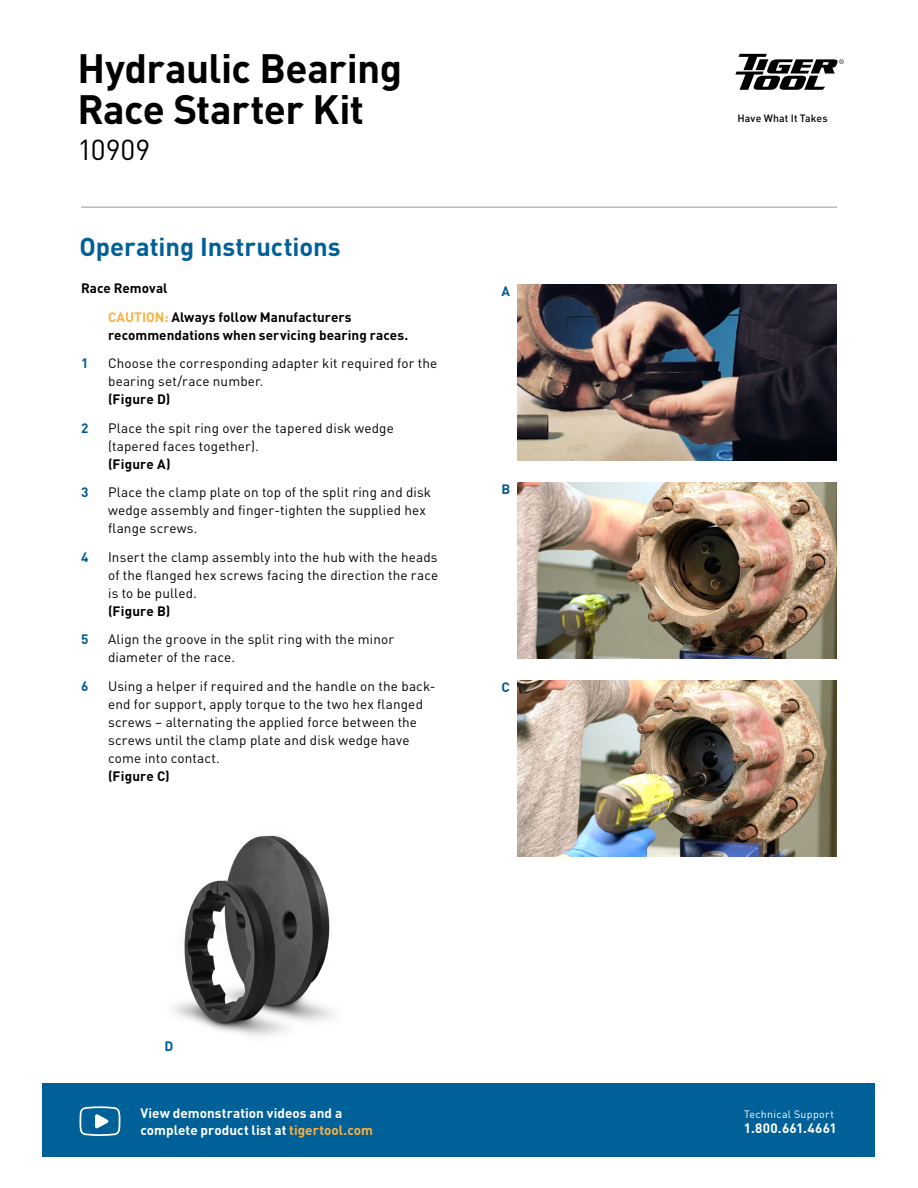
<style>
.page{position:relative;width:918px;height:1188px;background:#fff}
.page>*{position:absolute;margin:0;border:0;box-sizing:border-box;transform-origin:0 0}
.t1{font:700 40.5px/40.5px "DIN";letter-spacing:-.015em;color:#000}
.t2{font:28.5px "DIN";color:#000}
.t3{font:700 25.5px "DIN";color:#006098}
.t4{font:13.5px/18px "DIN";letter-spacing:.01em;color:#000}
.t5{font:700 13.5px/28.5px "DIN";letter-spacing:.005em;color:#000}
.t6{font:700 13.5px/16.5px "DIN";letter-spacing:.005em;color:#fff}
.t7{font:700 13.5px "DIN";color:#005b94}
.t8{font:10.65px "DIN";letter-spacing:.03em;color:#fff}
.t9{font:500 10.5px "DIN";letter-spacing:.01em;color:#000}
.s1{color:#fbb040}
</style>
<div class="page">
<hr style="left:81px;top:207px;width:756px;height:1px;background:#939598">
<div style="left:43px;top:1084px;width:832px;height:73px;background:#006098"></div>
<svg style="left:79px;top:1083px;width:42px;height:54px"></svg>
<svg style="left:735px;top:54px;width:109px;height:36px"></svg>
<img style="left:518px;top:284px;width:319px;height:176px">
<img style="left:518px;top:483px;width:319px;height:176px">
<img style="left:518px;top:681px;width:319px;height:176px">
<img style="left:173px;top:835px;width:161px;height:202px">
<h1 class="t1" style="left:78px;top:47px;width:326px">Hydraulic Bearing<br>Race Starter Kit</h1>
<h2 class="t2" style="left:78px;top:132px;width:74px">10909</h2>
<h3 class="t3" style="left:80px;top:230px;width:263px">Operating Instructions</h3>
<p class="t5" style="left:108px;top:274px;width:245px;text-indent:-27px">Race Removal<br><span class="s1">CAUTION:</span> Always follow Manufacturers</p>
<p class="t5" style="left:108px;top:320px;width:302px">recommendations when servicing bearing races.</p>
<p class="t7" style="left:81px;top:355px;width:9px">1</p>
<p class="t4" style="left:108px;top:354px;width:331px">Choose the corresponding adapter kit required for the bearing set/race number.</p>
<p class="t5" style="left:108px;top:385px;width:64px">(Figure D)</p>
<p class="t7" style="left:81px;top:419px;width:9px">2</p>
<p class="t4" style="left:108px;top:419px;width:287px">Place the spit ring over the tapered disk wedge (tapered faces together).</p>
<p class="t5" style="left:108px;top:449px;width:64px">(Figure A)</p>
<p class="t7" style="left:81px;top:484px;width:9px">3</p>
<p class="t4" style="left:108px;top:483px;width:325px">Place the clamp plate on top of the split ring and disk wedge assembly and finger-tighten the supplied hex flange screws.</p>
<p class="t7" style="left:81px;top:548px;width:9px">4</p>
<p class="t4" style="left:108px;top:548px;width:332px;text-align:justify">Insert the clamp assembly into the hub with the heads of the flanged hex screws facing the direction the race is to be pulled.</p>
<p class="t5" style="left:108px;top:596px;width:64px">(Figure B)</p>
<p class="t7" style="left:81px;top:631px;width:9px">5</p>
<p class="t4" style="left:108px;top:630px;width:288px">Align the groove in the split ring with the minor diameter of the race.</p>
<p class="t7" style="left:81px;top:677px;width:9px">6</p>
<p class="t4" style="left:108px;top:677px;width:329px">Using a helper if required and the handle on the back&shy;end for support, apply torque to the two hex flanged screws – alternating the applied force between the screws until the clamp plate and disk wedge have come into contact.</p>
<p class="t5" style="left:108px;top:761px;width:63px">(Figure C)</p>
<p class="t7" style="left:502px;top:282px;width:10px">A</p>
<p class="t7" style="left:502px;top:480px;width:10px">B</p>
<p class="t7" style="left:502px;top:678px;width:10px">C</p>
<p class="t7" style="left:165px;top:1037px;width:10px">D</p>
<p class="t9" style="left:738px;top:112px;width:92px">Have What It Takes</p>
<p class="t6" style="left:140px;top:1105px;width:234px">View demonstration videos and a complete product list at <span class="s1">tigertool.com</span></p>
<p class="t8" style="left:744px;top:1107px;width:91px">Technical Support</p>
<p class="t6" style="left:744px;top:1120px;width:94px">1.800.661.4661</p>
</div>
